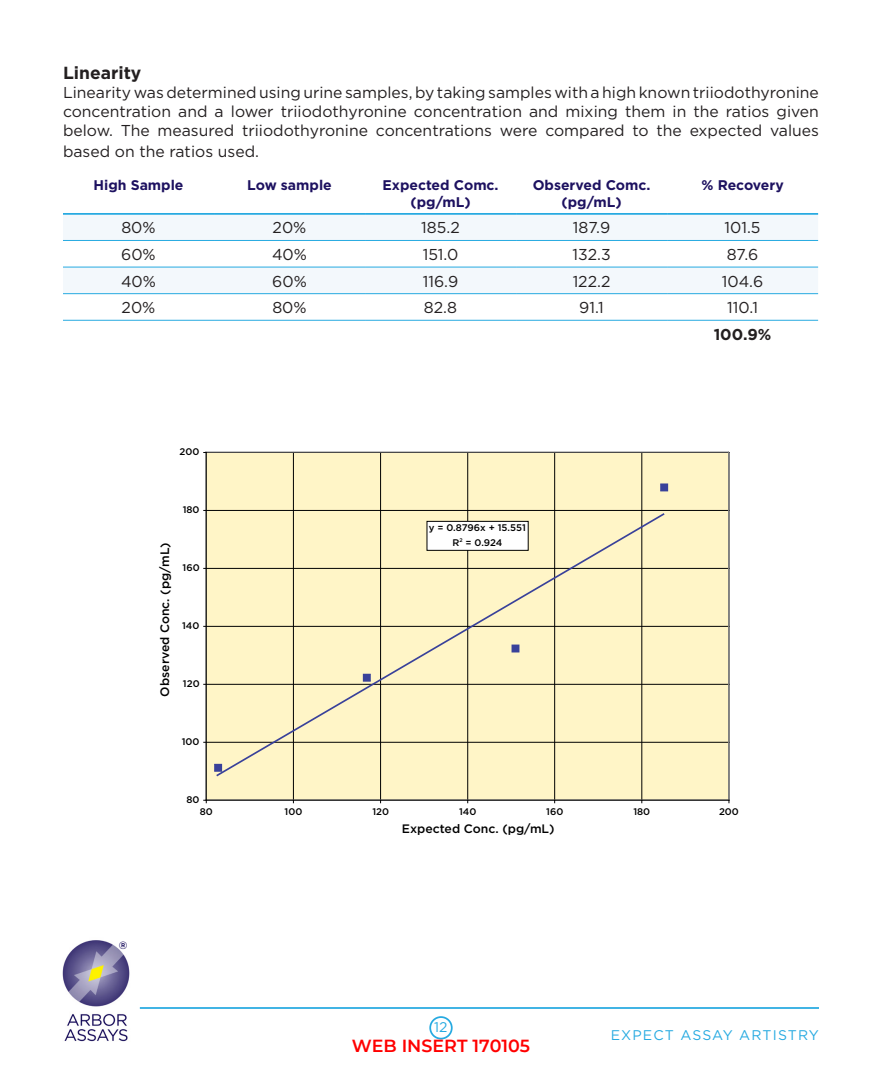
<style>
.page{position:relative;width:882px;height:1071px;background:#fff}
.page>*{position:absolute;margin:0;border:0;box-sizing:border-box;transform-origin:0 0}
.t1{font:600 17.5px "Montserrat";color:#f00}
.t2{font:700 17.5px "Gotham";color:#231f20}
.t3{font:15.75px/18.9px "Gotham";color:#231f20;text-align:justify}
.t4{font:700 15.75px "Gotham";color:#231f20}
.t5{font:700 14px/16.8px "Gotham";color:#1d1160;text-align:center}
.t6{font:14px "Gotham";letter-spacing:.08em;color:#27aae1}
.t7{font:500 12.25px "Gotham";color:#010101}
.t8{font:700 10.5px "Gotham";color:#1d1160}
.t9{font:500 9.62px/14.5px "Gotham";color:#010101;text-align:center}
</style>
<div class="page">
<div style="left:429px;top:1016px;width:24px;height:24px;border:2px solid #27aae1;border-radius:50%"></div>
<img style="left:62px;top:940px;width:68px;height:102px">
<hr style="left:140px;top:1007px;width:679px;height:2px;background:#27aae1">
<svg style="left:63px;top:215px;width:755px;height:78px;fill:#f3f8fc"></svg>
<hr style="left:63px;top:240px;width:151px;height:1px;background:#27aae1">
<hr style="left:214px;top:240px;width:151px;height:1px;background:#27aae1">
<hr style="left:365px;top:240px;width:151px;height:1px;background:#27aae1">
<hr style="left:516px;top:240px;width:151px;height:1px;background:#27aae1">
<hr style="left:667px;top:240px;width:151px;height:1px;background:#27aae1">
<hr style="left:63px;top:267px;width:151px;height:1px;background:#27aae1">
<hr style="left:214px;top:267px;width:151px;height:1px;background:#27aae1">
<hr style="left:365px;top:267px;width:151px;height:1px;background:#27aae1">
<hr style="left:516px;top:267px;width:151px;height:1px;background:#27aae1">
<hr style="left:667px;top:267px;width:151px;height:1px;background:#27aae1">
<hr style="left:63px;top:293px;width:151px;height:1px;background:#27aae1">
<hr style="left:214px;top:293px;width:151px;height:1px;background:#27aae1">
<hr style="left:365px;top:293px;width:151px;height:1px;background:#27aae1">
<hr style="left:516px;top:293px;width:151px;height:1px;background:#27aae1">
<hr style="left:667px;top:293px;width:151px;height:1px;background:#27aae1">
<hr style="left:63px;top:320px;width:151px;height:1px;background:#27aae1">
<hr style="left:214px;top:320px;width:151px;height:1px;background:#27aae1">
<hr style="left:365px;top:320px;width:151px;height:1px;background:#27aae1">
<hr style="left:516px;top:320px;width:151px;height:1px;background:#27aae1">
<hr style="left:667px;top:320px;width:151px;height:1px;background:#27aae1">
<hr style="left:63px;top:213px;width:151px;height:2px;background:#27aae1">
<hr style="left:214px;top:213px;width:151px;height:2px;background:#27aae1">
<hr style="left:365px;top:213px;width:151px;height:2px;background:#27aae1">
<hr style="left:516px;top:213px;width:151px;height:2px;background:#27aae1">
<hr style="left:667px;top:213px;width:151px;height:2px;background:#27aae1">
<div style="left:206px;top:452px;width:523px;height:348px;background:#fff5c7"></div>
<hr style="left:206px;top:742px;width:523px;height:1px;background:#010101">
<hr style="left:206px;top:684px;width:523px;height:1px;background:#010101">
<hr style="left:206px;top:626px;width:523px;height:1px;background:#010101">
<hr style="left:206px;top:568px;width:523px;height:1px;background:#010101">
<hr style="left:206px;top:510px;width:523px;height:1px;background:#010101">
<hr style="left:293px;top:452px;width:1px;height:348px;background:#010101">
<hr style="left:380px;top:452px;width:1px;height:348px;background:#010101">
<hr style="left:467px;top:452px;width:1px;height:348px;background:#010101">
<hr style="left:554px;top:452px;width:1px;height:348px;background:#010101">
<hr style="left:642px;top:452px;width:1px;height:348px;background:#010101">
<hr style="left:729px;top:452px;width:1px;height:348px;background:#010101">
<hr style="left:206px;top:452px;width:523px;height:1px;background:#818181">
<hr style="left:728px;top:452px;width:1px;height:348px;background:#818181">
<hr style="left:206px;top:799px;width:523px;height:1px;background:#818181">
<hr style="left:205px;top:452px;width:1px;height:348px;background:#818181">
<hr style="left:206px;top:452px;width:1px;height:348px;background:#010101">
<hr style="left:206px;top:800px;width:523px;height:1px;background:#010101">
<div style="left:661px;top:484px;width:6px;height:7px;background:#39419a"></div>
<div style="left:660px;top:484px;width:8px;height:7px;border:1px solid #39419a"></div>
<div style="left:214px;top:764px;width:8px;height:8px;border:1px solid #39419a"></div>
<svg style="left:215px;top:512px;width:451px;height:266px"></svg>
<div style="left:427px;top:522px;width:101px;height:28px;background:#fff"></div>
<div style="left:427px;top:521px;width:101px;height:29px;border:1px solid #010101"></div>
<p class="t2" style="left:63px;top:63px;width:80px">Linearity</p>
<p class="t3" style="left:63px;top:83px;width:758px">Linearity was determined using urine samples, by taking samples with a high known triiodothyronine concentration and a lower triiodothyronine concentration and mixing them in the ratios given below. The measured triiodothyronine concentrations were compared to the expected values</p>
<p class="t3" style="left:63px;top:141px;width:198px">based on the ratios used.</p>
<p class="t5" style="left:93px;top:176px;width:92px">High Sample</p>
<p class="t5" style="left:247px;top:176px;width:86px">Low sample</p>
<p class="t5" style="left:382px;top:176px;width:118px">Expected Comc. (pg/mL)</p>
<p class="t5" style="left:533px;top:176px;width:119px">Observed Comc. (pg/mL)</p>
<p class="t5" style="left:701px;top:176px;width:84px">% Recovery</p>
<p class="t3" style="left:121px;top:218px;width:36px">80%</p>
<p class="t3" style="left:273px;top:218px;width:35px">20%</p>
<p class="t3" style="left:421px;top:218px;width:40px">185.2</p>
<p class="t3" style="left:573px;top:218px;width:39px">187.9</p>
<p class="t3" style="left:725px;top:218px;width:37px">101.5</p>
<p class="t3" style="left:121px;top:245px;width:36px">60%</p>
<p class="t3" style="left:272px;top:245px;width:36px">40%</p>
<p class="t3" style="left:423px;top:245px;width:37px">151.0</p>
<p class="t3" style="left:572px;top:245px;width:40px">132.3</p>
<p class="t3" style="left:727px;top:245px;width:33px">87.6</p>
<p class="t3" style="left:121px;top:272px;width:36px">40%</p>
<p class="t3" style="left:272px;top:272px;width:36px">60%</p>
<p class="t3" style="left:423px;top:272px;width:37px">116.9</p>
<p class="t3" style="left:573px;top:272px;width:39px">122.2</p>
<p class="t3" style="left:722px;top:272px;width:43px">104.6</p>
<p class="t3" style="left:122px;top:298px;width:35px">20%</p>
<p class="t3" style="left:272px;top:298px;width:36px">80%</p>
<p class="t3" style="left:424px;top:298px;width:35px">82.8</p>
<p class="t3" style="left:579px;top:298px;width:26px">91.1</p>
<p class="t3" style="left:727px;top:298px;width:32px">110.1</p>
<p class="t4" style="left:714px;top:326px;width:59px">100.9%</p>
<p class="t9" style="left:180px;top:444px;width:21px">200</p>
<p class="t9" style="left:183px;top:502px;width:18px">180</p>
<p class="t7" style="left:158px;top:697px;width:156px;rotate:-90deg">Observed Conc. (pg/mL)</p>
<p class="t9" style="left:183px;top:560px;width:19px">160</p>
<p class="t9" style="left:182px;top:618px;width:19px">140</p>
<p class="t9" style="left:183px;top:676px;width:18px">120</p>
<p class="t9" style="left:182px;top:734px;width:19px">100</p>
<p class="t9" style="left:429px;top:520px;width:99px">y = 0.8796x + 15.551<br>R<sup>2</sup> = 0.924</p>
<p class="t9" style="left:187px;top:792px;width:15px">80</p>
<p class="t9" style="left:200px;top:804px;width:15px">80</p>
<p class="t9" style="left:285px;top:804px;width:19px">100</p>
<p class="t9" style="left:372px;top:804px;width:18px">120</p>
<p class="t9" style="left:459px;top:804px;width:19px">140</p>
<p class="t9" style="left:546px;top:804px;width:19px">160</p>
<p class="t9" style="left:633px;top:804px;width:18px">180</p>
<p class="t9" style="left:719px;top:804px;width:21px">200</p>
<p class="t7" style="left:402px;top:821px;width:154px">Expected Conc. (pg/mL)</p>
<p class="t8" style="left:119px;top:939px;width:10px">®</p>
<p class="t6" style="left:434px;top:1019px;width:15px">12</p>
<p class="t1" style="left:352px;top:1034px;width:180px">WEB INSERT 170105</p>
<p class="t6" style="left:611px;top:1026px;width:210px">EXPECT ASSAY ARTISTRY</p>
</div>
